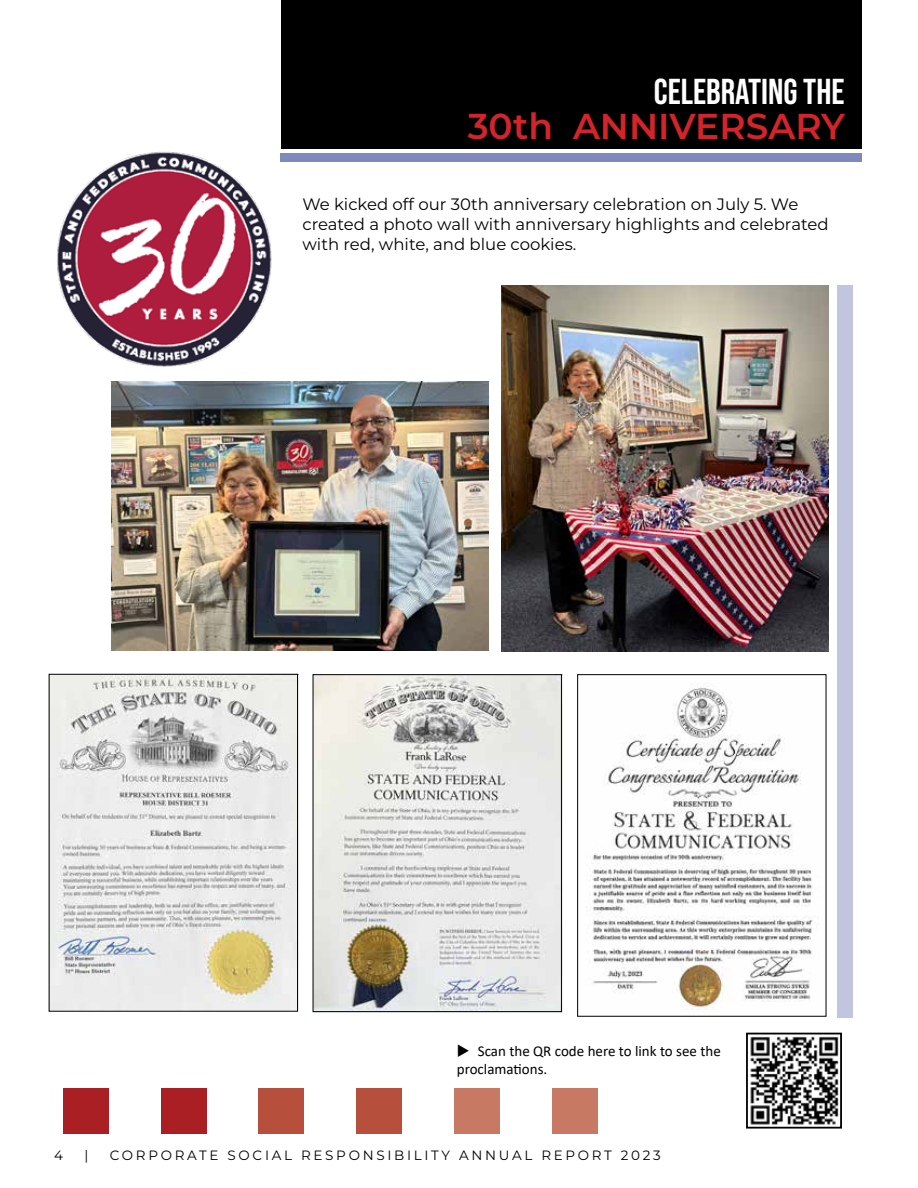
<style>
.page{position:relative;width:918px;height:1188px;background:#fff}
.page>*{position:absolute;margin:0;border:0;box-sizing:border-box;transform-origin:0 0}
.t1{font:600 36px "Montserrat";color:#d2242a}
.t2{font:36px "Bebas Neue";color:#fff}
.t3{font:16.5px/19.8px "Montserrat";color:#000}
.t4{font:15px/18px "Calibri";color:#000}
.t5{font:13.5px "Montserrat";letter-spacing:.2em;color:#000}
</style>
<div class="page">
<div style="left:281px;top:153px;width:581px;height:8px;background:#7e8abd"></div>
<div style="left:281px;top:0;width:581px;height:148px;background:#000"></div>
<img style="left:501px;top:285px;width:328px;height:366px">
<img style="left:48px;top:674px;width:248px;height:337px">
<img style="left:313px;top:674px;width:250px;height:339px">
<img style="left:586px;top:674px;width:241px;height:343px">
<div style="left:552px;top:1088px;width:46px;height:46px;background:#c77964"></div>
<div style="left:454px;top:1088px;width:46px;height:46px;background:#c77964"></div>
<div style="left:259px;top:1088px;width:45px;height:46px;background:#b74f3d"></div>
<div style="left:356px;top:1088px;width:46px;height:46px;background:#b74f3d"></div>
<div style="left:63px;top:1088px;width:46px;height:46px;background:#aa1f23"></div>
<div style="left:161px;top:1088px;width:46px;height:46px;background:#aa1f23"></div>
<div style="left:49px;top:674px;width:249px;height:338px;border:1px solid #000"></div>
<div style="left:313px;top:674px;width:249px;height:338px;border:1px solid #000"></div>
<div style="left:577px;top:674px;width:249px;height:343px;border:1px solid #000"></div>
<img style="left:57px;top:152px;width:215px;height:215px">
<img style="left:111px;top:382px;width:378px;height:268px">
<div style="left:837px;top:285px;width:16px;height:732px;background:#c1c5df"></div>
<div style="left:746px;top:1033px;width:96px;height:96px;border:2px solid #000"></div>
<img style="left:750px;top:1036px;width:89px;height:89px">
<h1 class="t2" style="left:654px;top:71px;width:192px">CELEBRATING THE</h1>
<h1 class="t1" style="left:468px;top:101px;width:379px">30th ANNIVERSARY</h1>
<p class="t3" style="left:302px;top:194px;width:528px">We kicked off our 30th anniversary celebration on July 5. We created a photo wall with anniversary highlights and celebrated with red, white, and blue cookies.</p>
<p class="t4" style="left:457px;top:1042px;width:265px">◆ Scan the QR code here to link to see the proclamations.</p>
<p class="t5" style="left:54px;top:1145px;width:10px">4</p>
<p class="t5" style="left:84px;top:1145px;width:5px">|</p>
<p class="t5" style="left:110px;top:1145px;width:553px">CORPORATE SOCIAL RESPONSIBILITY ANNUAL REPORT 2023</p>
</div>
